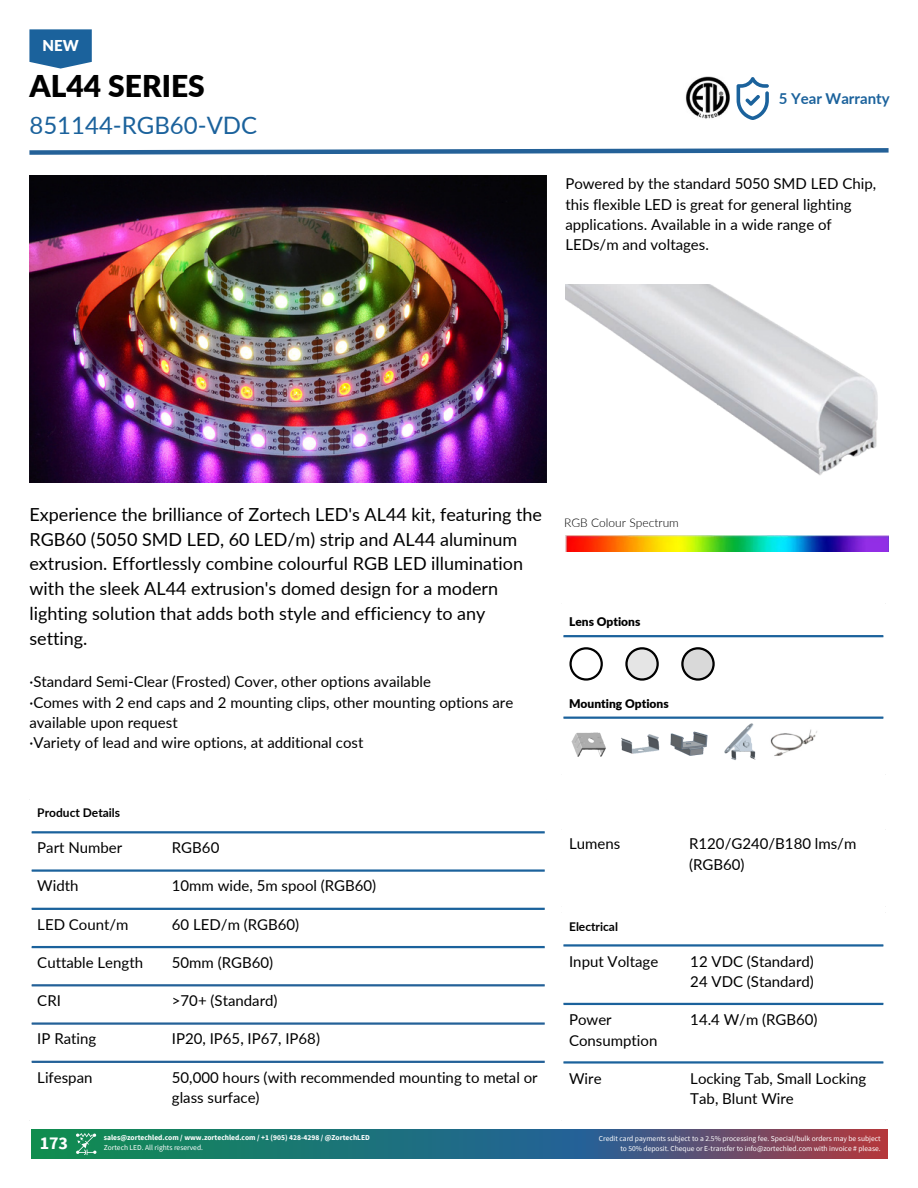
<style>
.page{position:relative;width:918px;height:1188px;background:#fff}
.page>*{position:absolute;margin:0;border:0;box-sizing:border-box;transform-origin:0 0}
.t1{font:900 30px "Lato";color:#000}
.t2{font:24px "Lato";color:#1b629c}
.t3{font:18px/24.8px "Lato";color:#000}
.t4{font:700 18px "Source Sans Pro";color:#fff}
.t5{font:15px/20.2px "Lato";color:#000}
.t6{font:700 15px "Lato";color:#1b629c}
.t7{font:900 15px "Lato";color:#fff}
.t8{font:900 12px "Lato";color:#000}
.t9{font:700 12px "Lato";color:#000}
.t10{font:300 12px "Lato";color:#000}
.t11{font:7.5px/10.1px "Source Sans Pro";color:#fff;text-align:right}
.t12{font:700 7.5px "Source Sans Pro";color:#fff}
</style>
<div class="page">
<img style="left:565px;top:285px;width:313px;height:190px">
<img style="left:29px;top:175px;width:518px;height:307px">
<svg style="left:737px;top:77px;width:32px;height:43px"></svg>
<svg style="left:29px;top:148px;width:860px;height:7px"></svg>
<svg style="left:29px;top:29px;width:63px;height:40px;background:#3473a7"></svg>
<hr style="left:563px;top:635px;width:320px;height:2px;background:#1b629c">
<hr style="left:563px;top:717px;width:320px;height:2px;background:#1b629c">
<img style="left:563px;top:716px;width:42px;height:41px">
<svg style="left:569px;top:647px;width:34px;height:34px"></svg>
<svg style="left:625px;top:647px;width:34px;height:34px"></svg>
<svg style="left:681px;top:647px;width:34px;height:34px"></svg>
<img style="left:605px;top:716px;width:51px;height:38px">
<img style="left:656px;top:716px;width:51px;height:40px">
<img style="left:707px;top:716px;width:69px;height:44px">
<img style="left:758px;top:727px;width:59px;height:33px">
<hr style="left:32px;top:831px;width:513px;height:2px;background:#1b629c">
<hr style="left:32px;top:869px;width:513px;height:3px;background:#1b629c">
<hr style="left:32px;top:908px;width:513px;height:2px;background:#1b629c">
<hr style="left:32px;top:946px;width:513px;height:2px;background:#1b629c">
<hr style="left:32px;top:984px;width:513px;height:2px;background:#246198">
<hr style="left:32px;top:1022px;width:513px;height:3px;background:#246198">
<hr style="left:32px;top:1061px;width:513px;height:2px;background:#246198">
<hr style="left:563px;top:944px;width:320px;height:3px;background:#1b629c">
<hr style="left:563px;top:1003px;width:320px;height:2px;background:#1b629c">
<hr style="left:563px;top:1061px;width:320px;height:3px;background:#1b629c">
<img style="left:565px;top:536px;width:323px;height:16px">
<img style="left:685px;top:77px;width:45px;height:42px">
<svg style="left:32px;top:1129px;width:856px;height:30px;background:#38676f"></svg>
<img style="left:76px;top:1133px;width:20px;height:23px">
<p class="t7" style="left:43px;top:36px;width:38px">NEW</p>
<h1 class="t1" style="left:29px;top:67px;width:177px">AL44 SERIES</h1>
<h2 class="t2" style="left:29px;top:110px;width:229px">851144-RGB60-VDC</h2>
<h5 class="t6" style="left:779px;top:89px;width:113px">5 Year Warranty</h5>
<p class="t5" style="left:565px;top:173px;width:312px">Powered by the standard 5050 SMD LED Chip, this flexible LED is great for general lighting applications. Available in a wide range of LEDs/m and voltages.</p>
<p class="t3" style="left:29px;top:502px;width:514px">Experience the brilliance of Zortech LED's AL44 kit, featuring the RGB60 (5050 SMD LED, 60 LED/m) strip and AL44 aluminum extrusion. Effortlessly combine colourful RGB LED illumination with the sleek AL44 extrusion's domed design for a modern lighting solution that adds both style and efficiency to any setting.</p>
<p class="t5" style="left:29px;top:672px;width:403px">·Standard Semi-Clear (Frosted) Cover, other options available</p>
<p class="t5" style="left:29px;top:692px;width:485px">·Comes with 2 end caps and 2 mounting clips, other mounting options are available upon request</p>
<p class="t5" style="left:29px;top:732px;width:335px">·Variety of lead and wire options, at additional cost</p>
<p class="t9" style="left:37px;top:805px;width:84px">Product Details</p>
<p class="t5" style="left:37px;top:837px;width:87px">Part Number</p>
<p class="t5" style="left:172px;top:837px;width:49px">RGB60</p>
<p class="t5" style="left:37px;top:875px;width:43px">Width</p>
<p class="t5" style="left:172px;top:875px;width:206px">10mm wide, 5m spool (RGB60)</p>
<p class="t5" style="left:37px;top:914px;width:93px">LED Count/m</p>
<p class="t5" style="left:172px;top:914px;width:129px">60 LED/m (RGB60)</p>
<p class="t5" style="left:37px;top:952px;width:107px">Cuttable Length</p>
<p class="t5" style="left:172px;top:952px;width:103px">50mm (RGB60)</p>
<p class="t5" style="left:37px;top:990px;width:25px">CRI</p>
<p class="t5" style="left:172px;top:990px;width:107px">&gt;70+ (Standard)</p>
<p class="t5" style="left:37px;top:1028px;width:61px">IP Rating</p>
<p class="t5" style="left:172px;top:1028px;width:150px">IP20, IP65, IP67, IP68)</p>
<p class="t5" style="left:37px;top:1067px;width:57px">Lifespan</p>
<p class="t5" style="left:172px;top:1066px;width:367px;line-height:20.9px">50,000 hours (with recommended mounting to metal or glass surface)</p>
<p class="t10" style="left:564px;top:515px;width:116px">RGB Colour Spectrum</p>
<p class="t8" style="left:569px;top:615px;width:73px">Lens Options</p>
<h6 class="t8" style="left:569px;top:696px;width:101px">Mounting Options</h6>
<p class="t5" style="left:569px;top:833px;width:53px">Lumens</p>
<p class="t5" style="left:689px;top:833px;width:169px;line-height:21px">R120/G240/B180 lms/m (RGB60)</p>
<p class="t9" style="left:569px;top:919px;width:50px">Electrical</p>
<p class="t5" style="left:569px;top:951px;width:91px">Input Voltage</p>
<p class="t5" style="left:690px;top:951px;width:125px">12 VDC (Standard)</p>
<p class="t5" style="left:690px;top:972px;width:125px">24 VDC (Standard)</p>
<p class="t5" style="left:569px;top:1009px;width:90px">Power<br>Consumption</p>
<p class="t5" style="left:690px;top:1009px;width:129px">14.4 W/m (RGB60)</p>
<p class="t5" style="left:569px;top:1068px;width:34px">Wire</p>
<p class="t5" style="left:690px;top:1068px;width:177px">Locking Tab, Small Locking<br>Tab, Blunt Wire</p>
<p class="t12" style="left:104px;top:1133px;width:268px">sales@zortechled.com / www.zortechled.com / +1 (905) 428-4298 / @ZortechLED</p>
<p class="t4" style="left:40px;top:1132px;width:30px">173</p>
<h3 class="t11" style="left:104px;top:1143px;width:101px">Zortech LED. All rights reserved.</h3>
<p class="t11" style="left:599px;top:1133px;width:283px">Credit card payments subject to a 2.5% processing fee. Special/bulk orders may be subject to 50% deposit. Cheque or E-transfer to info@zortechled.com with invoice # please.</p>
</div>
